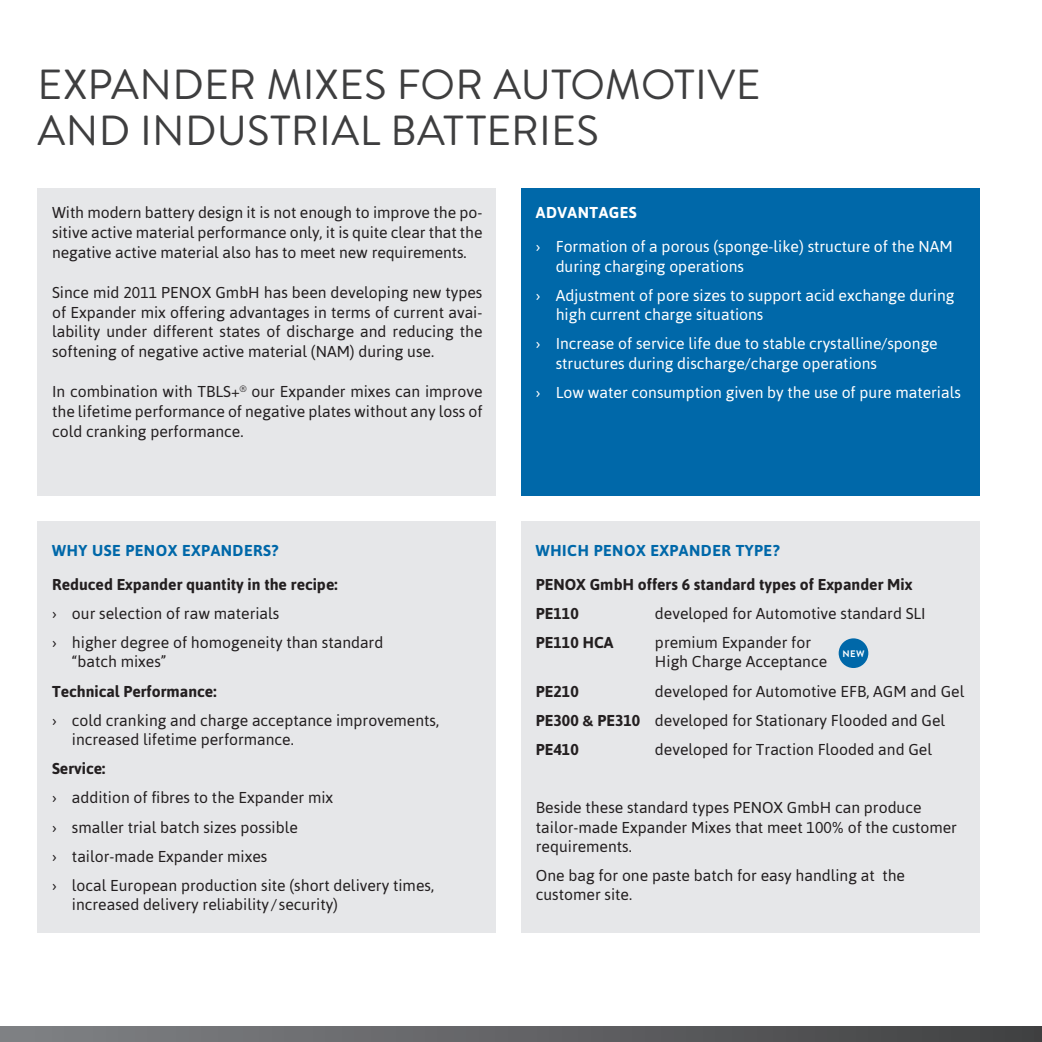
<style>
.page{position:relative;width:1042px;height:1042px;background:#fff}
.page>*{position:absolute;margin:0;border:0;box-sizing:border-box;transform-origin:0 0}
.t1{font:42px/45.5px "Brandon Grotesque";letter-spacing:.005em;color:#3e3e3f}
.t2{font:15.75px/19.8px "Asap";color:#231f20}
.t3{font:15.75px/19.2px "Asap";color:#fff}
.t4{font:700 15.75px/29.2px "Asap";color:#231f20}
.t5{font:700 15.75px "Asap";letter-spacing:.03em;color:#0068a9}
.t6{font:700 15.75px "Asap";letter-spacing:.03em;color:#fff}
.t7{font:700 9.45px "Brandon Grotesque";color:#fff}
.s1{font-weight:700}
.s2{font-family:"Calibri";font-weight:700}
</style>
<div class="page">
<div style="left:37px;top:189px;width:459px;height:307px;background:#e6e7e9"></div>
<div style="left:521px;top:189px;width:459px;height:307px;background:#0068a9"></div>
<div style="left:521px;top:521px;width:459px;height:412px;background:#e6e7e9"></div>
<div style="left:37px;top:521px;width:459px;height:412px;background:#e6e7e9"></div>
<div style="left:0;top:1026px;width:1042px;height:16px;background:linear-gradient(to right,#818286,#414243)"></div>
<div style="left:838px;top:638px;width:30px;height:30px;background:#0068a9;border-radius:50%"></div>
<h1 class="t1" style="left:37px;top:63px;width:725px">EXPANDER MIXES FOR AUTOMOTIVE<br>AND INDUSTRIAL BATTERIES</h1>
<p class="t2" style="left:52px;top:203px;width:432px;text-align:justify">With modern battery design it is not enough to improve the po&shy;sitive active material performance only, it is quite clear that the negative active material also has to meet new requirements.</p>
<p class="t2" style="left:52px;top:282px;width:432px;text-align:justify">Since mid 2011 PENOX GmbH has been developing new types of Expander mix offering advantages in terms of current avai&shy;lability under different states of discharge and reducing the softening of negative active material (NAM) during use.</p>
<p class="t2" style="left:52px;top:381px;width:432px;text-align:justify">In combination with TBLS+<sup>®</sup> our Expander mixes can improve the lifetime performance of negative plates without any loss of cold cranking performance.</p>
<p class="t5" style="left:52px;top:541px;width:228px">WHY USE PENOX EXPANDERS?</p>
<p class="t4" style="left:52px;top:569px;width:287px">Reduced Expander quantity in the recipe:</p>
<p class="t2" style="left:52px;top:599px;width:333px;line-height:29.2px">› our selection of raw materials<br>› higher degree of homogeneity than standard</p>
<p class="t2" style="left:72px;top:652px;width:96px">“batch mixes”</p>
<p class="t4" style="left:52px;top:676px;width:166px">Technical Performance:</p>
<p class="t2" style="left:72px;top:710px;width:369px;line-height:19.2px;text-indent:-20px">› cold cranking and charge acceptance improvements, increased lifetime performance.</p>
<p class="t4" style="left:52px;top:754px;width:55px">Service:</p>
<p class="t2" style="left:52px;top:783px;width:383px;line-height:29.2px">› addition of fibres to the Expander mix<br>› smaller trial batch sizes possible<br>› tailor-made Expander mixes<br>› local European production site (short delivery times,</p>
<p class="t2" style="left:72px;top:894px;width:268px">increased delivery reliability / security)</p>
<p class="t6" style="left:536px;top:204px;width:102px">ADVANTAGES</p>
<p class="t3" style="left:556px;top:237px;width:398px;text-indent:-20px">› Formation of a porous (sponge-like) structure of the NAM during charging operations</p>
<p class="t3" style="left:556px;top:286px;width:400px;text-indent:-20px">› Adjustment of pore sizes to support acid exchange during high current charge situations</p>
<p class="t3" style="left:556px;top:334px;width:383px;text-indent:-20px">› Increase of service life due to stable crystalline/sponge structures during discharge/charge operations</p>
<p class="t3" style="left:536px;top:382px;width:426px">› Low water consumption given by the use of pure materials</p>
<p class="t5" style="left:536px;top:541px;width:245px">WHICH PENOX EXPANDER TYPE?</p>
<p class="t4" style="left:536px;top:569px;width:378px">PENOX GmbH offers 6 standard types of Expander Mix<br>PE110</p>
<p class="t2" style="left:655px;top:603px;width:272px">developed for Automotive standard SLI</p>
<p class="t4" style="left:536px;top:628px;width:79px">PE110 HCA</p>
<p class="t2" style="left:655px;top:633px;width:174px;line-height:19.2px">premium Expander for<br>High Charge Acceptance</p>
<p class="t4" style="left:536px;top:676px;width:44px">PE210</p>
<p class="t7" style="left:842px;top:647px;width:24px">New</p>
<p class="t2" style="left:536px;top:676px;width:430px;line-height:29.2px;text-indent:119px">developed for Automotive EFB, AGM and Gel<br><span class="s1">PE300</span> <span class="s2">&amp;</span> <span class="s1">PE310</span> developed for Stationary Flooded and Gel<br><span class="s1">PE410</span></p>
<p class="t2" style="left:655px;top:739px;width:279px">developed for Traction Flooded and Gel</p>
<p class="t2" style="left:536px;top:798px;width:423px;line-height:19.2px">Beside these standard types PENOX GmbH can produce tailor-made Expander Mixes that meet 100% of the customer requirements.</p>
<p class="t2" style="left:536px;top:866px;width:371px;line-height:19.2px">One bag for one paste batch for easy handling at the customer site.</p>
</div>
